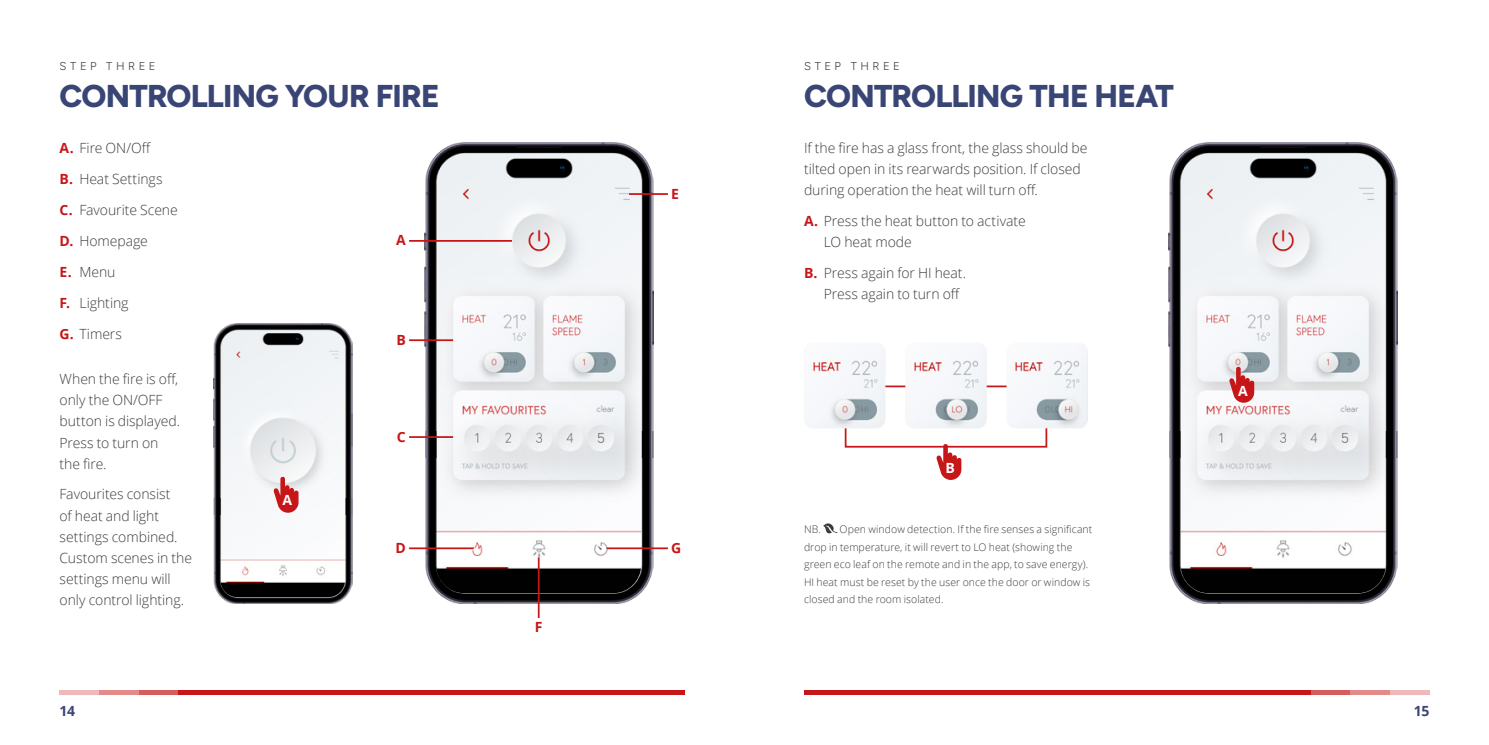
<style>
.page{position:relative;width:1489px;height:745px;background:#fff}
.page>*{position:absolute;margin:0;border:0;box-sizing:border-box;transform-origin:0 0}
.t1{font:300 31.5px "Figtree";letter-spacing:-.025em;color:#394675}
.t2{font:300 14px/21px "Open Sans";letter-spacing:-.005em;color:#3c3c3b}
.t3{font:700 14px "Open Sans";color:#c71618}
.t4{font:700 14px "Open Sans";color:#394675}
.t5{font:700 14px "Open Sans";color:#fff}
.t6{font:300 11.38px "Figtree";letter-spacing:.315em;color:#3c3c3b}
.t7{font:300 10.5px/17.5px "Open Sans";letter-spacing:.005em;color:#3c3c3b}
.s1{font-weight:700;color:#c71618}
</style>
<div class="page">
<img style="left:213px;top:323px;width:139px;height:175px">
<img style="left:213px;top:498px;width:139px;height:105px">
<img style="left:424px;top:142px;width:229px;height:289px">
<img style="left:424px;top:431px;width:229px;height:172px">
<img style="left:1168px;top:142px;width:229px;height:289px">
<img style="left:1169px;top:431px;width:228px;height:172px">
<hr style="left:409px;top:339px;width:44px;height:2px;background:#c71618">
<hr style="left:409px;top:436px;width:44px;height:1px;background:#c71618">
<hr style="left:409px;top:547px;width:65px;height:2px;background:#c71618">
<hr style="left:409px;top:240px;width:103px;height:1px;background:#c71618">
<hr style="left:629px;top:193px;width:39px;height:2px;background:#c71618">
<hr style="left:606px;top:547px;width:62px;height:2px;background:#c71618">
<hr style="left:538px;top:557px;width:1px;height:60px;background:#c71618">
<hr style="left:179px;top:690px;width:506px;height:4px;background:#c71618">
<hr style="left:139px;top:690px;width:40px;height:4px;background:#d75c5d">
<hr style="left:99px;top:690px;width:40px;height:4px;background:#e38a8b">
<hr style="left:60px;top:690px;width:39px;height:4px;background:#eeb9ba">
<hr style="left:804px;top:690px;width:506px;height:4px;background:#c71618">
<hr style="left:1310px;top:690px;width:39px;height:4px;background:#d75c5d">
<hr style="left:1349px;top:690px;width:40px;height:4px;background:#e38a8b">
<hr style="left:1389px;top:690px;width:40px;height:4px;background:#eeb9ba">
<svg style="left:273px;top:475px;width:25px;height:37px"></svg>
<svg style="left:1228px;top:366px;width:26px;height:36px"></svg>
<svg style="left:935px;top:447px;width:26px;height:32px"></svg>
<svg style="left:823px;top:523px;width:14px;height:10px"></svg>
<div style="left:844px;top:385px;width:203px;height:62px;border:2px solid #c71618"></div>
<img style="left:804px;top:347px;width:81px;height:81px">
<img style="left:905px;top:345px;width:81px;height:83px">
<img style="left:1006px;top:345px;width:81px;height:83px">
<p class="t6" style="left:60px;top:60px;width:97px">STEP THREE</p>
<h1 class="t1" style="left:60px;top:78px;width:381px">CONTROLLING YOUR FIRE</h1>
<p class="t2" style="left:60px;top:137px;width:93px"><span class="s1">A.</span> Fire ON/Off</p>
<p class="t2" style="left:60px;top:168px;width:104px"><span class="s1">B.</span> Heat Settings</p>
<p class="t2" style="left:60px;top:198px;width:120px"><span class="s1">C.</span> Favourite Scene</p>
<p class="t2" style="left:60px;top:229px;width:90px"><span class="s1">D.</span> Homepage</p>
<p class="t2" style="left:60px;top:260px;width:57px"><span class="s1">E.</span> Menu</p>
<p class="t2" style="left:60px;top:291px;width:70px"><span class="s1">F.</span> Lighting</p>
<p class="t2" style="left:60px;top:322px;width:64px"><span class="s1">G.</span> Timers</p>
<p class="t2" style="left:60px;top:368px;width:122px">When the fire is off, only the ON/OFF button is displayed.<br>Press to turn on the fire.</p>
<p class="t2" style="left:60px;top:483px;width:134px">Favourites consist<br>of heat and light settings combined.<br>Custom scenes in the settings menu will only control lighting.</p>
<p class="t3" style="left:396px;top:230px;width:11px">A</p>
<p class="t3" style="left:396px;top:329px;width:11px">B</p>
<p class="t3" style="left:397px;top:426px;width:10px">C</p>
<p class="t5" style="left:282px;top:490px;width:11px">A</p>
<p class="t3" style="left:395px;top:537px;width:12px">D</p>
<p class="t3" style="left:535px;top:616px;width:9px">F</p>
<p class="t3" style="left:671px;top:183px;width:9px">E</p>
<p class="t3" style="left:671px;top:537px;width:12px">G</p>
<p class="t6" style="left:804px;top:60px;width:97px">STEP THREE</p>
<h1 class="t1" style="left:804px;top:78px;width:371px">CONTROLLING THE HEAT</h1>
<p class="t2" style="left:804px;top:137px;width:285px">If the fire has a glass front, the glass should be tilted open in its rearwards position. If closed during operation the heat will turn off.</p>
<p class="t2" style="left:823px;top:210px;width:203px;text-indent:-20px"><span class="s1">A.</span> Press the heat button to activate<br>LO heat mode</p>
<p class="t2" style="left:823px;top:261px;width:144px;text-indent:-20px"><span class="s1">B.</span> Press again for HI heat.<br>Press again to turn off</p>
<p class="t5" style="left:945px;top:457px;width:11px">B</p>
<p class="t7" style="left:804px;top:520px;width:290px">NB. Open window detection. If the fire senses a significant drop in temperature, it will revert to LO heat (showing the green eco leaf on the remote and in the app, to save energy).<br>HI heat must be reset by the user once the door or window is closed and the room isolated.</p>
<p class="t5" style="left:1238px;top:380px;width:11px">A</p>
<p class="t4" style="left:60px;top:700px;width:17px">14</p>
<p class="t4" style="left:1413px;top:700px;width:17px">15</p>
</div>
